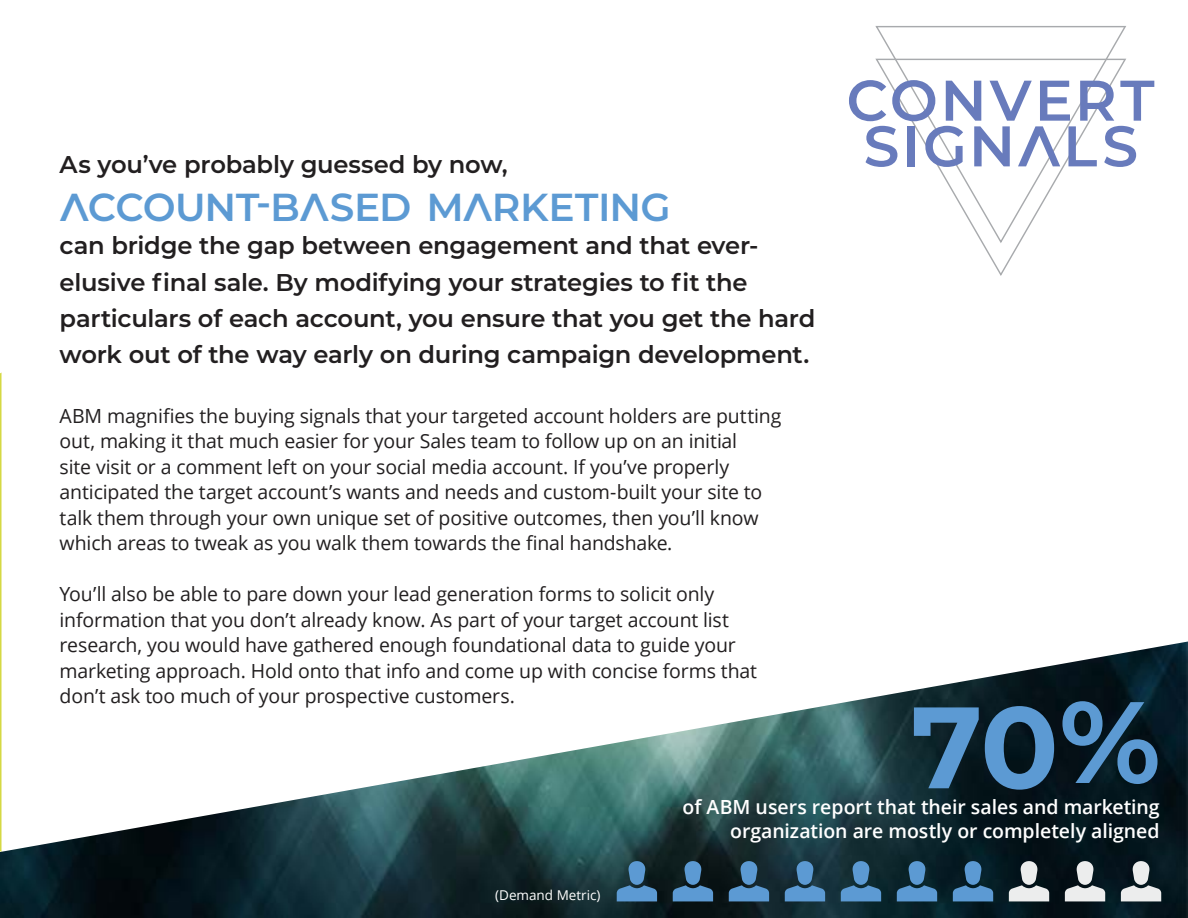
<style>
.page{position:relative;width:1188px;height:918px;background:#fff}
.page>*{position:absolute;margin:0;border:0;box-sizing:border-box;transform-origin:0 0}
.t1{font:700 115.5px "Gilmartin Sans";color:#5c9ad3}
.t2{font:600 57.15px/45.8px "Gilmartin Sans";letter-spacing:.05em;color:#687bbc}
.t3{font:600 39px "Gilmartin Sans";letter-spacing:-.015em;color:#5c9ad3}
.t4{font:600 24.3px/36.3px "Montserrat";letter-spacing:-.01em;color:#221f20}
.t5{font:19.5px/25.5px "Open Sans";letter-spacing:-.01em;color:#221f20}
.t6{font:600 19.5px/23.4px "Open Sans";letter-spacing:-.005em;color:#fff;text-align:right}
.t7{font:13.5px "Open Sans";color:#fff}
</style>
<div class="page">
<svg style="left:0;top:372px;width:2px;height:270px"></svg>
<svg style="left:875px;top:26px;width:251px;height:32px"></svg>
<svg style="left:875px;top:58px;width:251px;height:218px"></svg>
<img style="left:0;top:642px;width:1188px;height:276px">
<svg style="left:1121px;top:861px;width:40px;height:40px;background:#80898d"></svg>
<svg style="left:897px;top:861px;width:40px;height:40px;background:#356284"></svg>
<svg style="left:1009px;top:861px;width:40px;height:40px;background:#80878a"></svg>
<svg style="left:785px;top:861px;width:40px;height:40px;background:#3c698c"></svg>
<svg style="left:673px;top:861px;width:40px;height:40px;background:#365e7d"></svg>
<svg style="left:1065px;top:861px;width:40px;height:40px;background:#80878a"></svg>
<svg style="left:841px;top:861px;width:40px;height:40px;background:#396788"></svg>
<svg style="left:953px;top:861px;width:40px;height:40px;background:#336082"></svg>
<svg style="left:729px;top:861px;width:40px;height:40px;background:#396282"></svg>
<svg style="left:617px;top:861px;width:40px;height:40px;background:#3b6787"></svg>
<p class="t4" style="left:60px;top:145px;width:450px">As you’ve probably guessed by now,</p>
<h3 class="t3" style="left:60px;top:186px;width:58px">ACCOUNT</h3>
<h3 class="t3" style="left:257px;top:186px;width:71px">-BASED</h3>
<h3 class="t3" style="left:427px;top:186px;width:147px">MAR KETING</h3>
<p class="t4" style="left:60px;top:226px;width:757px">can bridge the gap between engagement and that ever&shy;elusive final sale. By modifying your strategies to fit the particulars of each account, you ensure that you get the hard work out of the way early on during campaign development.</p>
<p class="t5" style="left:60px;top:403px;width:723px">ABM magnifies the buying signals that your targeted account holders are putting out, making it that much easier for your Sales team to follow up on an initial<br>site visit or a comment left on your social media account. If you’ve properly anticipated the target account’s wants and needs and custom-built your site to talk them through your own unique set of positive outcomes, then you’ll know which areas to tweak as you walk them towards the final handshake.</p>
<p class="t5" style="left:60px;top:581px;width:699px">You’ll also be able to pare down your lead generation forms to solicit only information that you don’t already know. As part of your target account list research, you would have gathered enough foundational data to guide your marketing approach. Hold onto that info and come up with concise forms that don’t ask too much of your prospective customers.</p>
<h2 class="t2" style="left:846px;top:77px;width:311px">CONVERT<br>SIGNALS</h2>
<h1 class="t1" style="left:908px;top:686px;width:257px">70%</h1>
<p class="t7" style="left:495px;top:886px;width:107px">(Demand Metric)</p>
<p class="t6" style="left:683px;top:795px;width:479px">of ABM users report that their sales and marketing organization are mostly or completely aligned</p>
</div>
